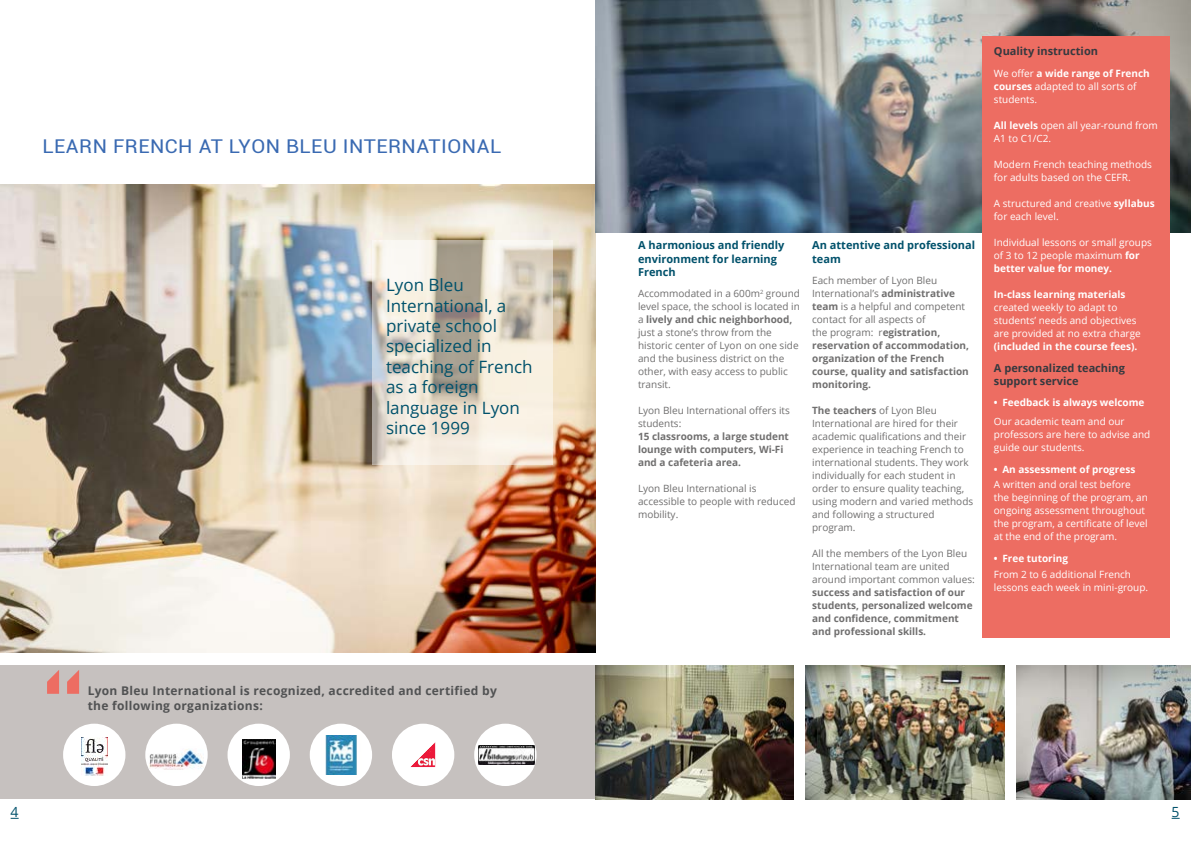
<style>
.page{position:relative;width:1191px;height:842px;background:#fff}
.page>*{position:absolute;margin:0;border:0;box-sizing:border-box;transform-origin:0 0}
.t1{font:19px "Roboto";letter-spacing:.025em;color:#3a6ab2;scale:1.07 1}
.t2{font:17px/20.4px "Open Sans";color:#00516b}
.t3{font:14px "Open Sans";color:#00516b}
.t4{font:700 12px/15px "Open Sans";letter-spacing:.025em;color:#515253}
.t5{font:700 11px/13.2px "Open Sans";color:#00516b}
.t6{font:700 11px/13.2px "Open Sans";color:#36393f}
.t7{font:10px/13px "Open Sans";color:#706f6f}
.t8{font:10px/13px "Open Sans";color:#fff}
.t9{font:700 10px/13px "Open Sans";color:#706f6f}
.t10{font:700 10px "Open Sans";color:#fff}
.s1{font-weight:700}
.s2{font-weight:400}
</style>
<div class="page">
<img style="left:0;top:184px;width:595px;height:468px">
<svg style="left:372px;top:240px;width:181px;height:225px;background:#ded6c9"></svg>
<div style="left:0;top:665px;width:595px;height:134px;background:#c6c1bf"></div>
<div style="left:227px;top:724px;width:63px;height:62px;background:#fff;border-radius:50%"></div>
<img style="left:242px;top:739px;width:33px;height:39px">
<div style="left:310px;top:724px;width:62px;height:62px;background:#fff;border-radius:50%"></div>
<img style="left:325px;top:735px;width:32px;height:39px">
<div style="left:392px;top:724px;width:62px;height:62px;background:#fff;border-radius:50%"></div>
<img style="left:410px;top:742px;width:26px;height:26px">
<div style="left:145px;top:724px;width:63px;height:62px;background:#fff;border-radius:50%"></div>
<img style="left:148px;top:749px;width:57px;height:23px">
<div style="left:63px;top:724px;width:62px;height:62px;background:#fff;border-radius:50%"></div>
<img style="left:81px;top:737px;width:26px;height:39px">
<div style="left:474px;top:724px;width:62px;height:62px;background:#fff;border-radius:50%"></div>
<img style="left:478px;top:745px;width:56px;height:19px">
<img style="left:595px;top:0;width:596px;height:232px">
<img style="left:595px;top:665px;width:198px;height:134px">
<img style="left:805px;top:665px;width:199px;height:134px">
<img style="left:1016px;top:665px;width:175px;height:134px">
<svg style="left:67px;top:670px;width:12px;height:24px"></svg>
<svg style="left:47px;top:670px;width:12px;height:24px"></svg>
<div style="left:982px;top:36px;width:187px;height:602px;background:#ed6d62"></div>
<h1 class="t1" style="left:43px;top:133px;width:430px">LEARN FRENCH AT LYON BLEU INTERNATIONAL</h1>
<h2 class="t2" style="left:386px;top:274px;width:148px">Lyon Bleu<br>International, a private school specialized in teaching of French as a foreign language in Lyon since 1999</h2>
<p class="t4" style="left:88px;top:682px;width:411px">Lyon Bleu International is recognized, accredited and certified by the following organizations:</p>
<p class="t5" style="left:638px;top:238px;width:148px">A harmonious and friendly environment for learning<br>French</p>
<p class="t7" style="left:638px;top:287px;width:163px">Accommodated in a 600m<sup>2</sup> ground level space, the school is located in a <span class="s1">lively and chic neighborhood, </span>just a stone’s throw from the historic center of Lyon on one side and the business district on the other, with easy access to public transit.</p>
<p class="t7" style="left:638px;top:404px;width:153px">Lyon Bleu International offers its students:</p>
<p class="t9" style="left:638px;top:430px;width:152px">15 classrooms, a large student lounge with computers, Wi-Fi and a cafeteria area.</p>
<p class="t7" style="left:638px;top:482px;width:159px">Lyon Bleu International is accessible to people with reduced mobility.</p>
<p class="t5" style="left:812px;top:238px;width:164px">An attentive and professional team</p>
<p class="t9" style="left:812px;top:274px;width:158px"><span class="s2">Each member of Lyon Bleu<br>International’s</span> administrative team <span class="s2">is a helpful and competent contact for all aspects of<br>the program: r</span>egistration, reservation of accommodation, organization of the French course, quality and satisfaction monitoring.</p>
<p class="t7" style="left:812px;top:404px;width:163px"><span class="s1">The teachers</span> of Lyon Bleu<br>International are hired for their academic qualifications and their experience in teaching French to international students. They work individually for each student in order to ensure quality teaching, using modern and varied methods and following a structured program.</p>
<p class="t7" style="left:812px;top:547px;width:164px">All the members of the Lyon Bleu<br>International team are united around important common values:</p>
<p class="t9" style="left:812px;top:586px;width:162px">success and satisfaction of our students, personalized welcome and confidence, commitment and professional skills.</p>
<p class="t6" style="left:994px;top:44px;width:106px">Quality instruction</p>
<p class="t8" style="left:994px;top:66px;width:157px">We offer <span class="s1">a wide range of French courses</span> adapted to all sorts of students.</p>
<p class="t8" style="left:994px;top:118px;width:165px"><span class="s1">All levels</span> open all year-round from<br>A1 to C1/C2.</p>
<p class="t8" style="left:994px;top:157px;width:159px">Modern French teaching methods for adults based on the CEFR.</p>
<p class="t8" style="left:994px;top:196px;width:162px">A structured and creative <span class="s1">syllabus </span>for each level.</p>
<p class="t8" style="left:994px;top:235px;width:159px">Individual lessons or small groups of 3 to 12 people maximum <span class="s1">for better value for money.</span></p>
<p class="t10" style="left:994px;top:287px;width:133px">In-class learning materials</p>
<p class="t8" style="left:994px;top:300px;width:148px">created weekly to adapt to students’ needs and objectives are provided at no extra charge</p>
<p class="t10" style="left:994px;top:339px;width:145px">(included in the course fees).</p>
<p class="t6" style="left:994px;top:361px;width:133px">A personalized teaching support service</p>
<p class="t10" style="left:994px;top:396px;width:152px">• Feedback is always welcome</p>
<p class="t8" style="left:994px;top:415px;width:158px">Our academic team and our professors are here to advise and guide our students.</p>
<p class="t10" style="left:994px;top:462px;width:143px">• An assessment of progress</p>
<p class="t8" style="left:994px;top:478px;width:155px">A written and oral test before the beginning of the program, an ongoing assessment throughout the program, a certificate of level at the end of the program.</p>
<p class="t10" style="left:994px;top:551px;width:76px">• Free tutoring</p>
<p class="t8" style="left:994px;top:567px;width:156px">From 2 to 6 additional French lessons each week in mini-group.</p>
<h3 class="t3" style="left:11px;top:802px;width:10px">4</h3>
<h3 class="t3" style="left:1171px;top:802px;width:10px">5</h3>
</div>
